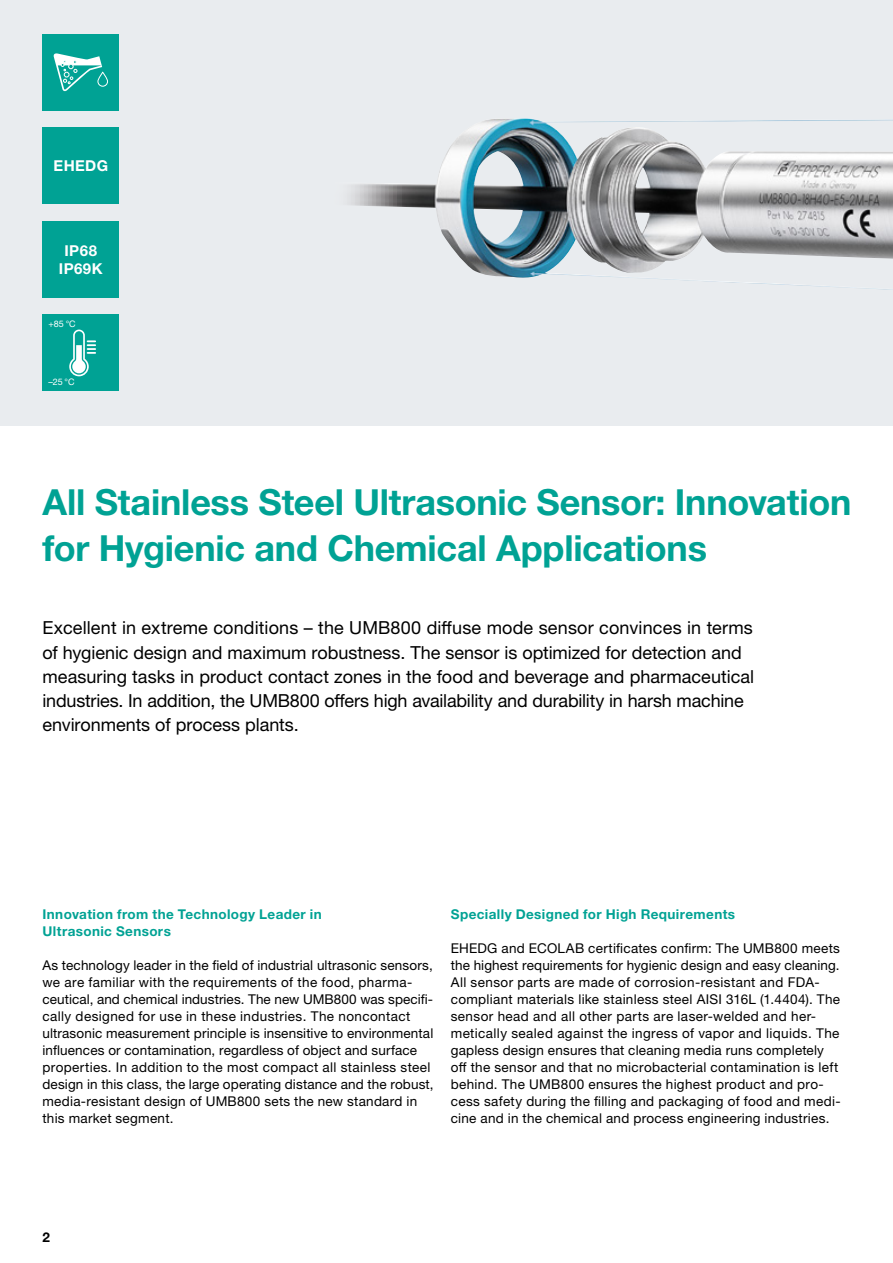
<style>
.page{position:relative;width:893px;height:1263px;background:#fff}
.page>*{position:absolute;margin:0;border:0;box-sizing:border-box;transform-origin:0 0}
.t1{font:700 36px/46.8px "Helvetica Neue LTW1 G";letter-spacing:-.005em;color:#00a294}
.t2{font:18px/24.3px "Helvetica Neue LTW1 G";color:#000}
.t3{font:700 15px/18px "Helvetica Neue LTW1 G";letter-spacing:.025em;color:#fff;text-align:center}
.t4{font:13.5px/17px "Helvetica Neue LTW1 G";letter-spacing:.02em;color:#000}
.t5{font:700 13.5px/17px "Helvetica Neue LTW1 G";letter-spacing:.03em;color:#00a294}
.t6{font:700 13.5px "Helvetica Neue LTW1 G";color:#000}
.t7{font:9px "Helvetica Neue LT Pro";color:#fff}
</style>
<div class="page">
<div style="left:0;top:0;width:893px;height:425px;background:#e9ecef"></div>
<img style="left:348px;top:118px;width:545px;height:172px">
<div style="left:43px;top:128px;width:76px;height:76px;background:#00a294"></div>
<div style="left:43px;top:221px;width:76px;height:77px;background:#00a294"></div>
<div style="left:43px;top:34px;width:76px;height:77px;background:#00a294"></div>
<svg style="left:53px;top:53px;width:49px;height:39px"></svg>
<svg style="left:98px;top:72px;width:10px;height:14px"></svg>
<div style="left:98px;top:72px;width:10px;height:15px;border:1px solid #fff;border-radius:5px"></div>
<div style="left:43px;top:315px;width:76px;height:76px;background:#00a294"></div>
<svg style="left:69px;top:330px;width:26px;height:46px"></svg>
<p class="t3" style="left:54px;top:157px;width:56px">EHEDG</p>
<p class="t3" style="left:59px;top:241px;width:45px">IP68<br>IP69K</p>
<p class="t7" style="left:48px;top:318px;width:29px">+85 °C</p>
<p class="t7" style="left:48px;top:376px;width:28px">–25 °C</p>
<h1 class="t1" style="left:43px;top:478px;width:810px">All Stainless Steel Ultrasonic Sensor: Innovation for Hygienic and Chemical Applications</h1>
<p class="t2" style="left:43px;top:616px;width:713px">Excellent in extreme conditions – the UMB800 diffuse mode sensor convinces in terms of hygienic design and maximum robustness. The sensor is optimized for detection and measuring tasks in product contact zones in the food and beverage and pharmaceutical industries. In addition, the UMB800 offers high availability and durability in harsh machine environments of process plants.</p>
<p class="t5" style="left:43px;top:905px;width:281px">Innovation from the Technology Leader in<br>Ultrasonic Sensors</p>
<p class="t4" style="left:43px;top:956px;width:393px">As technology leader in the field of industrial ultrasonic sensors, we are familiar with the requirements of the food, pharma&shy;ceutical, and chemical industries. The new UMB800 was specifi&shy;cally designed for use in these industries. The noncontact ultrasonic measurement principle is insensitive to environmental influences or contamination, regardless of object and surface properties. In addition to the most compact all stainless steel design in this class, the large operating distance and the robust, media-resistant design of UMB800 sets the new standard in this market segment.</p>
<p class="t5" style="left:451px;top:905px;width:286px">Specially Designed for High Requirements</p>
<p class="t4" style="left:451px;top:939px;width:391px">EHEDG and ECOLAB certificates confirm: The UMB800 meets the highest requirements for hygienic design and easy cleaning.<br>All sensor parts are made of corrosion-resistant and FDA&shy;compliant materials like stainless steel AISI 316L (1.4404). The sensor head and all other parts are laser-welded and her&shy;metically sealed against the ingress of vapor and liquids. The gapless design ensures that cleaning media runs completely off the sensor and that no microbacterial contamination is left behind. The UMB800 ensures the highest product and pro&shy;cess safety during the filling and packaging of food and medi&shy;cine and in the chemical and process engineering industries.</p>
<p class="t6" style="left:43px;top:1228px;width:9px">2</p>
</div>
